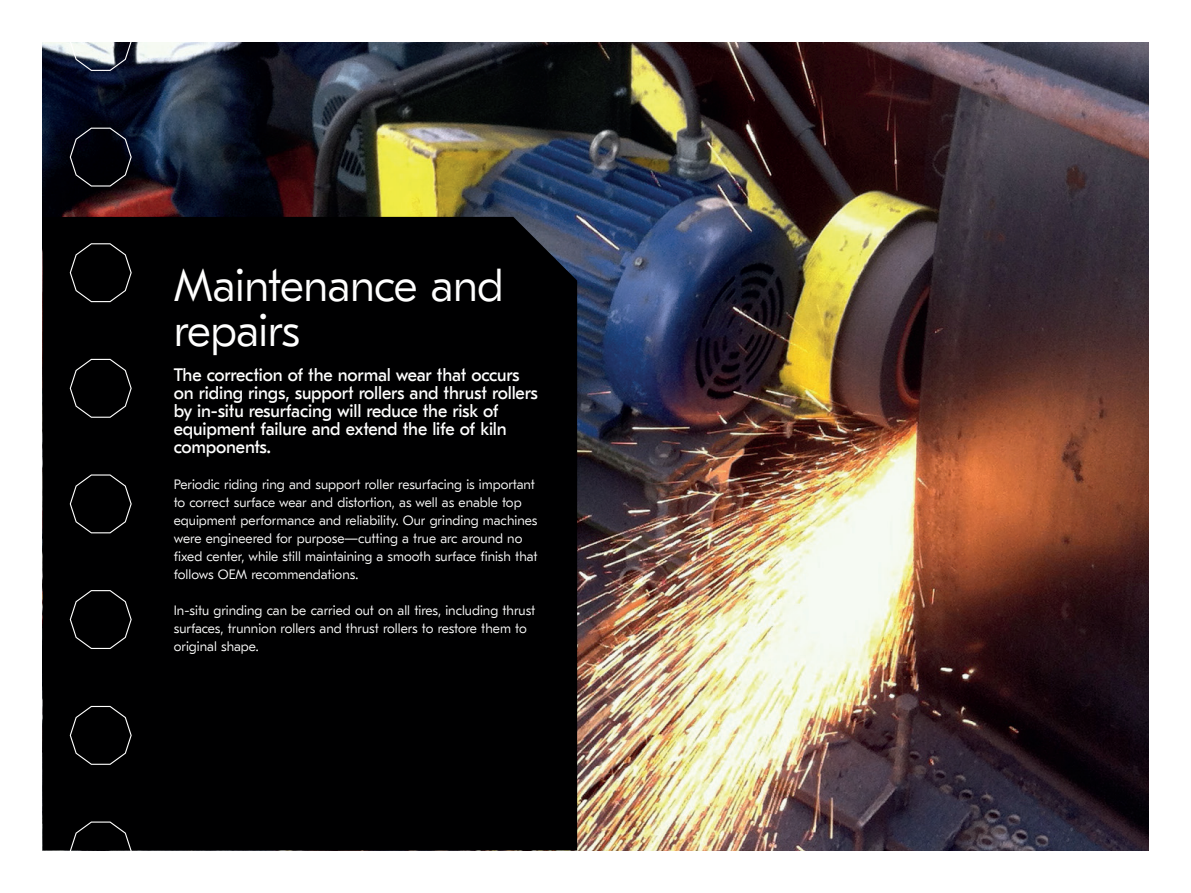
<style>
.page{position:relative;width:1191px;height:893px;background:#fff}
.page>*{position:absolute;margin:0;border:0;box-sizing:border-box;transform-origin:0 0}
.Headline__30_30_pt_Light__White{font:300 45px/45px "GT Eesti LC Text";letter-spacing:-.01em;color:#fff}
.Bullet_headline__12_12_pt_Regular__White{font:18px/18px "GT Eesti LC Text";letter-spacing:-.01em;color:#fff}
.Benefits_bullet__9_12_pt_Light__White{font:300 13.5px/18px "GT Eesti LC Text";color:#fff}
</style>
<div class="page">
<img style="left:43px;top:43px;width:1105px;height:807px">
<div style="left:43px;top:217px;width:534px;height:633px;background:#000001"></div>
<svg style="left:69px;top:43px;width:63px;height:607px"></svg>
<div style="left:69px;top:705px;width:63px;height:145px;background:#000001"></div>
<p class="Headline__30_30_pt_Light__White" style="left:174px;top:264px;width:332px">Maintenance and repairs</p>
<p class="Bullet_headline__12_12_pt_Regular__White" style="left:174px;top:366px;width:365px">The correction of the normal wear that occurs on riding rings, support rollers and thrust rollers by in-situ resurfacing will reduce the risk of equipment failure and extend the life of kiln components.</p>
<p class="Benefits_bullet__9_12_pt_Light__White" style="left:174px;top:475px;width:365px">Periodic riding ring and support roller resurfacing is important to correct surface wear and distortion, as well as enable top equipment performance and reliability. Our grinding machines were engineered for purpose—cutting a true arc around no fixed center, while still maintaining a smooth surface finish that follows OEM recommendations.</p>
<p class="Benefits_bullet__9_12_pt_Light__White" style="left:174px;top:601px;width:363px">In-situ grinding can be carried out on all tires, including thrust surfaces, trunnion rollers and thrust rollers to restore them to original shape.</p>
</div>
